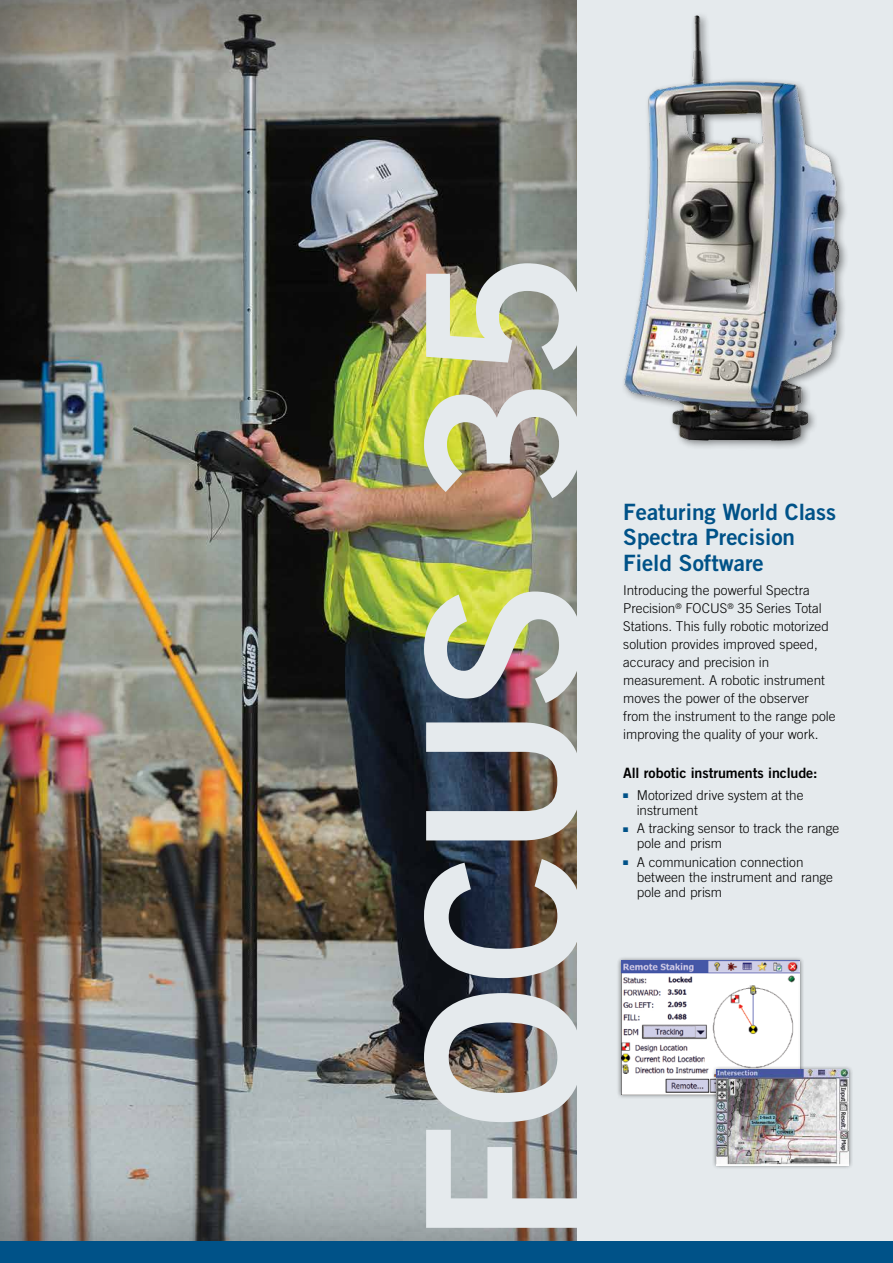
<style>
.page{position:relative;width:893px;height:1263px;background:#fff}
.page>*{position:absolute;margin:0;border:0;box-sizing:border-box;transform-origin:0 0}
.t1{font:213px "Trade Gothic LT Std Bd 2";letter-spacing:-.02em;color:#e5eaed}
.t2{font:22.5px/25.5px "Trade Gothic LT Std Bd 2";color:#005288}
.t3{font:14.25px "Trade Gothic LT Std Bd 2";letter-spacing:-.005em;color:#000}
.t4{font:300 13.5px/18px "Trade Gothic LT Std";color:#000}
.s1{color:#005288}
</style>
<div class="page">
<div style="left:0;top:0;width:599px;height:1256px;background:#000;opacity:.49"></div>
<div style="left:578px;top:0;width:315px;height:1246px;background:#e5eaed"></div>
<div style="left:0;top:1241px;width:893px;height:22px;background:#005288"></div>
<img style="left:623px;top:15px;width:224px;height:433px">
<div style="left:617px;top:956px;width:187px;height:143px;background:#000;opacity:.5"></div>
<img style="left:621px;top:960px;width:179px;height:134px">
<div style="left:712px;top:1065px;width:142px;height:105px;background:#000;opacity:.5"></div>
<img style="left:717px;top:1070px;width:132px;height:95px">
<h1 class="t1" style="left:372px;top:1244px;width:995px;rotate:-90deg">FOCUS 35</h1>
<h2 class="t2" style="left:623px;top:498px;width:214px">Featuring World Class<br>Spectra Precision<br>Field Software</h2>
<p class="t4" style="left:623px;top:581px;width:214px">Introducing the powerful Spectra Precision<sup>®</sup> FOCUS<sup>®</sup> 35 Series Total Stations. This fully robotic motorized solution provides improved speed, accuracy and precision in measurement. A robotic instrument moves the power of the observer from the instrument to the range pole improving the quality of your work.</p>
<p class="t3" style="left:623px;top:764px;width:196px">All robotic instruments include:</p>
<p class="t4" style="left:637px;top:788px;width:168px;line-height:15px;text-indent:-13px"><span class="s1">■</span> Motorized drive system at the instrument</p>
<p class="t4" style="left:637px;top:821px;width:204px;line-height:15px;text-indent:-13px"><span class="s1">■</span> A tracking sensor to track the range pole and prism</p>
<p class="t4" style="left:637px;top:854px;width:198px;line-height:15px;text-indent:-13px"><span class="s1">■</span> A communication connection between the instrument and range pole and prism</p>
</div>
